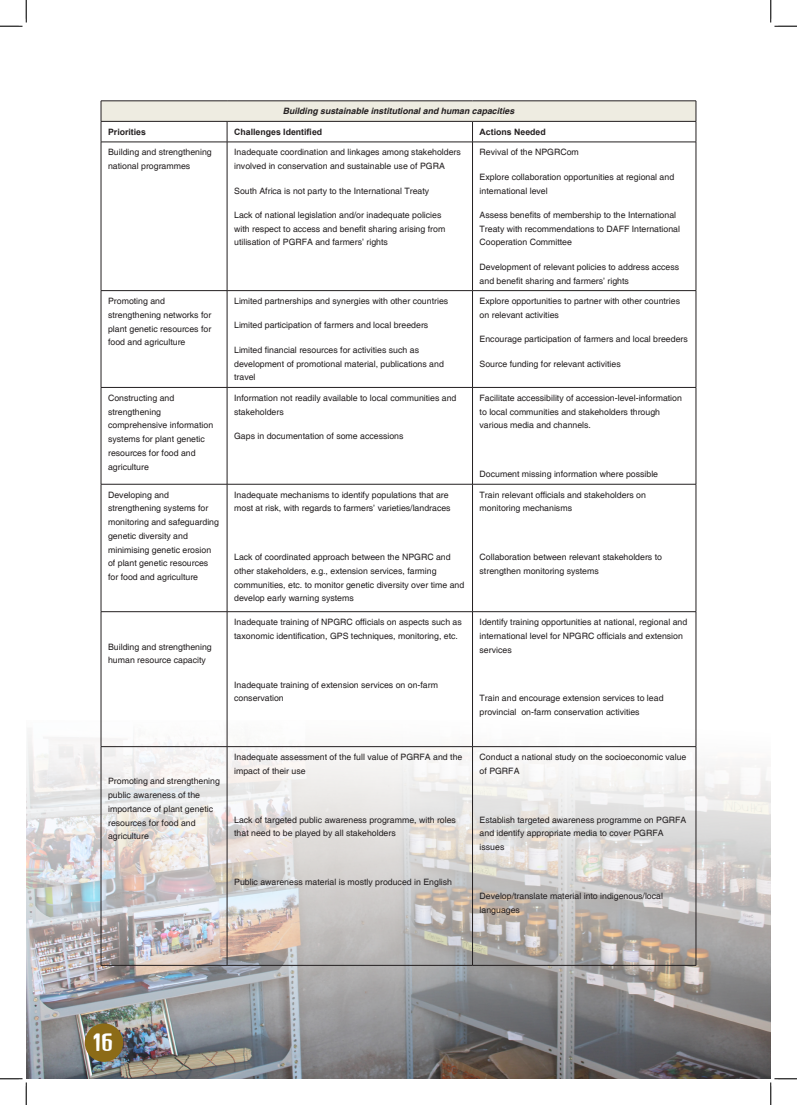
<style>
.page{position:relative;width:797px;height:1105px;background:#fff}
.page>*{position:absolute;margin:0;border:0;box-sizing:border-box;transform-origin:0 0}
.t1{font:21.25px "Denk One";color:#fff}
.Table_body{font:8.75px/13.8px "Helvetica";color:#231f20}
.Table_body-2{font:italic 700 8.75px "Helvetica";color:#231f20}
.Table_Name{font:700 8.75px "Arial";color:#231f20}
</style>
<div class="page">
<img style="left:26px;top:721px;width:744px;height:358px">
<div style="left:85px;top:1023px;width:38px;height:39px;background:#8c6b17;border-radius:50%"></div>
<div style="left:101px;top:101px;width:595px;height:20px;background:#eeece1"></div>
<hr style="left:101px;top:101px;width:126px;height:1px;background:#231f20">
<hr style="left:227px;top:101px;width:245px;height:1px;background:#231f20">
<hr style="left:472px;top:101px;width:224px;height:1px;background:#231f20">
<hr style="left:101px;top:121px;width:126px;height:1px;background:#231f20">
<svg style="left:101px;top:101px;width:1px;height:41px"></svg>
<hr style="left:227px;top:121px;width:245px;height:1px;background:#231f20">
<svg style="left:227px;top:122px;width:1px;height:20px"></svg>
<hr style="left:472px;top:121px;width:224px;height:1px;background:#231f20">
<svg style="left:472px;top:122px;width:1px;height:20px"></svg>
<svg style="left:695px;top:101px;width:1px;height:41px"></svg>
<hr style="left:101px;top:142px;width:126px;height:1px;background:#231f20">
<hr style="left:101px;top:142px;width:1px;height:148px;background:#231f20">
<hr style="left:227px;top:142px;width:245px;height:1px;background:#231f20">
<hr style="left:227px;top:142px;width:1px;height:148px;background:#231f20">
<hr style="left:472px;top:142px;width:224px;height:1px;background:#231f20">
<hr style="left:472px;top:142px;width:1px;height:148px;background:#231f20">
<hr style="left:695px;top:142px;width:1px;height:148px;background:#231f20">
<hr style="left:101px;top:290px;width:126px;height:1px;background:#231f20">
<hr style="left:101px;top:291px;width:1px;height:96px;background:#231f20">
<hr style="left:227px;top:290px;width:245px;height:1px;background:#231f20">
<hr style="left:227px;top:291px;width:1px;height:96px;background:#231f20">
<hr style="left:472px;top:290px;width:224px;height:1px;background:#231f20">
<hr style="left:472px;top:291px;width:1px;height:96px;background:#231f20">
<hr style="left:695px;top:291px;width:1px;height:96px;background:#231f20">
<hr style="left:101px;top:387px;width:126px;height:1px;background:#231f20">
<hr style="left:101px;top:388px;width:1px;height:96px;background:#231f20">
<hr style="left:227px;top:387px;width:245px;height:1px;background:#231f20">
<hr style="left:227px;top:388px;width:1px;height:96px;background:#231f20">
<hr style="left:472px;top:387px;width:224px;height:1px;background:#231f20">
<hr style="left:472px;top:388px;width:1px;height:96px;background:#231f20">
<hr style="left:695px;top:388px;width:1px;height:96px;background:#231f20">
<hr style="left:101px;top:484px;width:126px;height:1px;background:#231f20">
<hr style="left:101px;top:484px;width:1px;height:127px;background:#231f20">
<hr style="left:227px;top:484px;width:245px;height:1px;background:#231f20">
<hr style="left:227px;top:484px;width:1px;height:127px;background:#231f20">
<hr style="left:472px;top:484px;width:224px;height:1px;background:#231f20">
<hr style="left:472px;top:484px;width:1px;height:127px;background:#231f20">
<hr style="left:695px;top:484px;width:1px;height:127px;background:#231f20">
<hr style="left:101px;top:611px;width:126px;height:1px;background:#231f20">
<hr style="left:101px;top:612px;width:1px;height:134px;background:#231f20">
<hr style="left:227px;top:611px;width:245px;height:1px;background:#231f20">
<hr style="left:227px;top:612px;width:1px;height:134px;background:#231f20">
<hr style="left:472px;top:611px;width:224px;height:1px;background:#231f20">
<hr style="left:472px;top:612px;width:1px;height:134px;background:#231f20">
<hr style="left:695px;top:612px;width:1px;height:134px;background:#231f20">
<hr style="left:101px;top:746px;width:126px;height:1px;background:#231f20">
<hr style="left:101px;top:747px;width:1px;height:218px;background:#231f20">
<hr style="left:227px;top:746px;width:245px;height:1px;background:#231f20">
<hr style="left:227px;top:747px;width:1px;height:218px;background:#231f20">
<hr style="left:472px;top:746px;width:224px;height:1px;background:#231f20">
<hr style="left:472px;top:747px;width:1px;height:218px;background:#231f20">
<hr style="left:695px;top:747px;width:1px;height:218px;background:#231f20">
<hr style="left:101px;top:965px;width:126px;height:1px;background:#231f20">
<hr style="left:227px;top:965px;width:245px;height:1px;background:#231f20">
<hr style="left:472px;top:965px;width:224px;height:1px;background:#231f20">
<svg style="left:0;top:0;width:27px;height:27px"></svg>
<svg style="left:0;top:1078px;width:27px;height:27px"></svg>
<svg style="left:770px;top:0;width:27px;height:27px"></svg>
<svg style="left:770px;top:1078px;width:27px;height:27px"></svg>
<p class="Table_body-2" style="left:283px;top:106px;width:233px">Building sustainable institutional and human capacities</p>
<p class="Table_Name" style="left:108px;top:126px;width:39px">Priorities</p>
<p class="Table_Name" style="left:234px;top:126px;width:90px">Challenges Identified</p>
<p class="Table_Name" style="left:479px;top:126px;width:68px">Actions Needed</p>
<p class="Table_body" style="left:108px;top:146px;width:105px">Building and strengthening national programmes</p>
<p class="Table_body" style="left:234px;top:146px;width:228px">Inadequate coordination and linkages among stakeholders involved in conservation and sustainable use of PGRA</p>
<p class="Table_body" style="left:234px;top:184px;width:197px">South Africa is not party to the International Treaty</p>
<p class="Table_body" style="left:234px;top:208px;width:213px">Lack of national legislation and/or inadequate policies with respect to access and benefit sharing arising from utilisation of PGRFA and farmers’ rights</p>
<p class="Table_body" style="left:479px;top:146px;width:101px">Revival of the NPGRCom</p>
<p class="Table_body" style="left:479px;top:170px;width:196px">Explore collaboration opportunities at regional and international level</p>
<p class="Table_body" style="left:479px;top:208px;width:202px">Assess benefits of membership to the International<br>Treaty with recommendations to DAFF International<br>Cooperation Committee</p>
<p class="Table_body" style="left:479px;top:260px;width:201px">Development of relevant policies to address access and benefit sharing and farmers’ rights</p>
<p class="Table_body" style="left:108px;top:294px;width:105px">Promoting and strengthening networks for plant genetic resources for food and agriculture</p>
<p class="Table_body" style="left:234px;top:294px;width:215px">Limited partnerships and synergies with other countries</p>
<p class="Table_body" style="left:234px;top:319px;width:196px">Limited participation of farmers and local breeders</p>
<p class="Table_body" style="left:234px;top:343px;width:211px">Limited financial resources for activities such as development of promotional material, publications and travel</p>
<p class="Table_body" style="left:108px;top:391px;width:107px">Constructing and strengthening comprehensive information systems for plant genetic resources for food and agriculture</p>
<p class="Table_body" style="left:234px;top:391px;width:224px">Information not readily available to local communities and stakeholders</p>
<p class="Table_body" style="left:234px;top:429px;width:171px">Gaps in documentation of some accessions</p>
<p class="Table_body" style="left:108px;top:488px;width:112px">Developing and strengthening systems for monitoring and safeguarding genetic diversity and minimising genetic erosion of plant genetic resources for food and agriculture</p>
<p class="Table_body" style="left:234px;top:488px;width:218px">Inadequate mechanisms to identify populations that are most at risk, with regards to farmers’ varieties/landraces</p>
<p class="Table_body" style="left:234px;top:551px;width:232px">Lack of coordinated approach between the NPGRC and other stakeholders, e.g., extension services, farming communities, etc. to monitor genetic diversity over time and develop early warning systems</p>
<p class="Table_body" style="left:108px;top:640px;width:105px">Building and strengthening human resource capacity</p>
<p class="Table_body" style="left:234px;top:615px;width:229px">Inadequate training of NPGRC officials on aspects such as taxonomic identification, GPS techniques, monitoring, etc.</p>
<p class="Table_body" style="left:234px;top:678px;width:205px">Inadequate training of extension services on on-farm conservation</p>
<p class="Table_body" style="left:108px;top:775px;width:113px">Promoting and strengthening public awareness of the importance of plant genetic resources for food and agriculture</p>
<p class="Table_body" style="left:234px;top:750px;width:230px">Inadequate assessment of the full value of PGRFA and the impact of their use</p>
<p class="Table_body" style="left:234px;top:813px;width:223px">Lack of targeted public awareness programme, with roles that need to be played by all stakeholders</p>
<p class="Table_body" style="left:234px;top:875px;width:219px">Public awareness material is mostly produced in English</p>
<p class="Table_body" style="left:479px;top:294px;width:202px">Explore opportunities to partner with other countries on relevant activities</p>
<p class="Table_body" style="left:479px;top:333px;width:210px">Encourage participation of farmers and local breeders</p>
<p class="Table_body" style="left:479px;top:357px;width:143px">Source funding for relevant activities</p>
<p class="Table_body" style="left:479px;top:391px;width:204px">Facilitate accessibility of accession-level-information to local communities and stakeholders through various media and channels.</p>
<p class="Table_body" style="left:479px;top:467px;width:180px">Document missing information where possible</p>
<p class="Table_body" style="left:479px;top:488px;width:168px">Train relevant officials and stakeholders on monitoring mechanisms</p>
<p class="Table_body" style="left:479px;top:551px;width:184px">Collaboration between relevant stakeholders to strengthen monitoring systems</p>
<p class="Table_body" style="left:479px;top:615px;width:209px">Identify training opportunities at national, regional and international level for NPGRC officials and extension services</p>
<p class="Table_body" style="left:479px;top:692px;width:185px">Train and encourage extension services to lead provincial on-farm conservation activities</p>
<p class="Table_body" style="left:479px;top:750px;width:208px">Conduct a national study on the socioeconomic value of PGRFA</p>
<p class="Table_body" style="left:479px;top:813px;width:208px">Establish targeted awareness programme on PGRFA and identify appropriate media to cover PGRFA issues</p>
<p class="Table_body" style="left:479px;top:889px;width:185px">Develop/translate material into indigenous/local languages</p>
<p class="t1" style="left:94px;top:1029px;width:21px">16</p>
</div>
